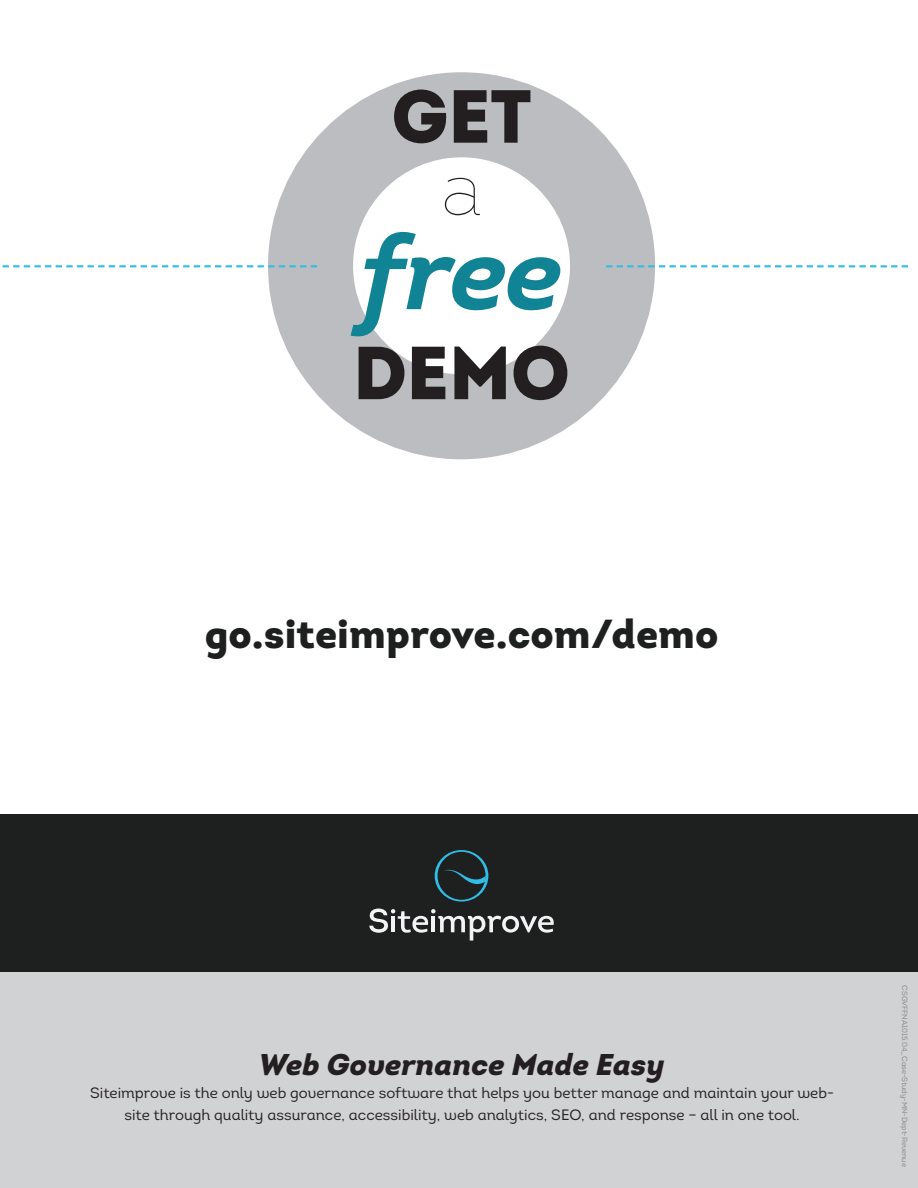
<style>
.page{position:relative;width:918px;height:1188px;background:#fff}
.page>*{position:absolute;margin:0;border:0;box-sizing:border-box;transform-origin:0 0}
.t1{font:italic 700 105px "Intro";color:#108394}
.t2{font:900 75px/72px "Intro";letter-spacing:-.01em;color:#231f20;text-align:center}
.t3{font:900 40.5px "Intro";color:#1e1f1f}
.t4{font:italic 900 30px "Intro";color:#231f20}
.t5{font:15px/22.5px "Intro Book Alt";color:#231f20;text-align:center}
.t6{font:7.5px "Intro Book Alt";letter-spacing:-.005em;color:#888787}
.s1{font-weight:100}
</style>
<div class="page">
<div style="left:0;top:972px;width:918px;height:216px;background:#d1d2d4"></div>
<div style="left:268px;top:72px;width:387px;height:387px;border:85px solid #bcbdc0;border-radius:50%"></div>
<svg style="left:3px;top:265px;width:314px;height:2px"></svg>
<svg style="left:606px;top:265px;width:302px;height:2px"></svg>
<div style="left:0;top:815px;width:918px;height:157px;background:#1e1f1f"></div>
<svg style="left:369px;top:909px;width:185px;height:32px"></svg>
<svg style="left:435px;top:850px;width:53px;height:52px"></svg>
<p class="t2" style="left:391px;top:79px;width:142px">GET <span class="s1">a</span></p>
<p class="t1" style="left:360px;top:205px;width:204px">free</p>
<p class="t2" style="left:353px;top:336px;width:219px">DEMO</p>
<h1 class="t3" style="left:205px;top:607px;width:515px">go.siteimprove.com/demo</h1>
<h2 class="t4" style="left:259px;top:1045px;width:407px">Web Governance Made Easy</h2>
<p class="t5" style="left:90px;top:1081px;width:745px">Siteimprove is the only web governance software that helps you better manage and maintain your web&shy;site through quality assurance, accessibility, web analytics, SEO, and response – all in one tool.</p>
<p class="t6" style="left:909px;top:985px;width:183px;rotate:90deg">CSGVFFNA1015.04_Case-Study-MN-Dept-Revenue</p>
</div>
